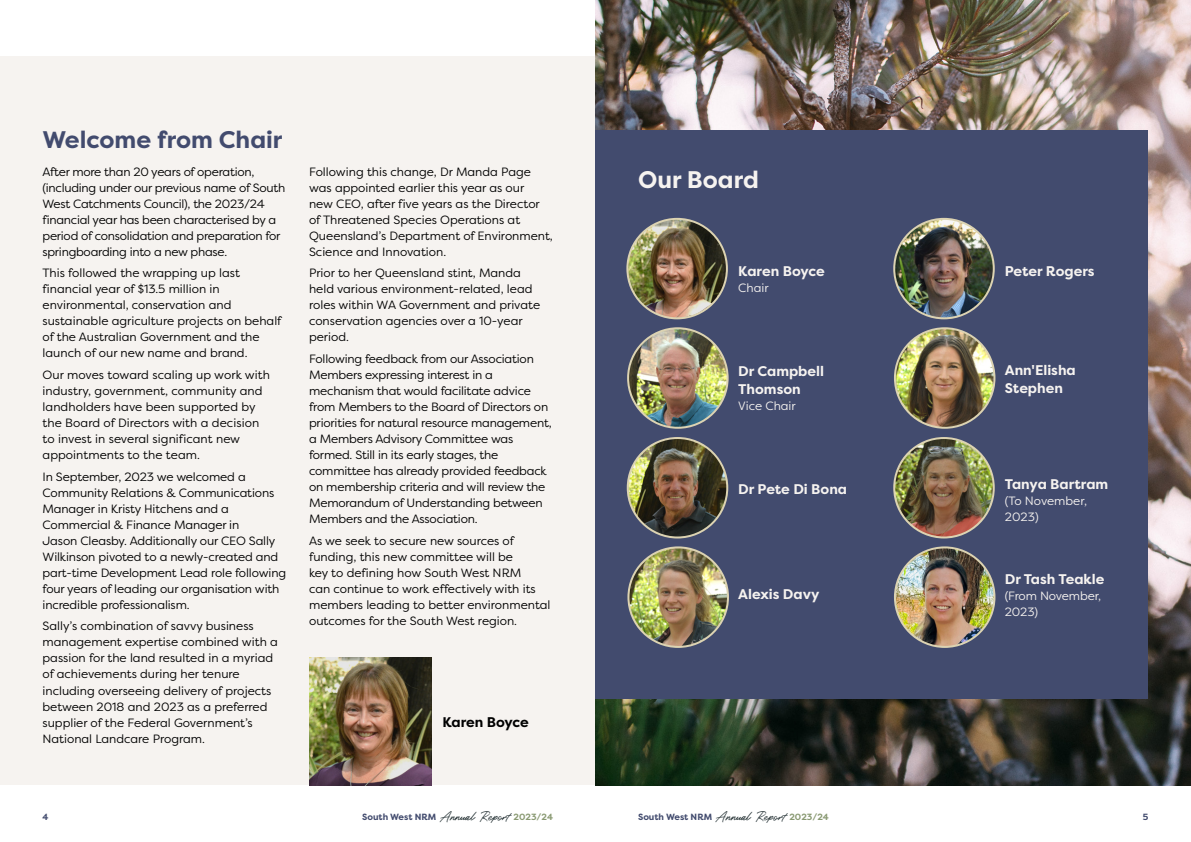
<style>
.page{position:relative;width:1191px;height:842px;background:#fff}
.page>*{position:absolute;margin:0;border:0;box-sizing:border-box;transform-origin:0 0}
.Heading_A{font:700 24px "Filson Pro";color:#424b6e}
.Heading_A-2{font:700 24px "Filson Pro";color:#f6f3f0}
.Heading_B{font:700 14px/18px "Filson Pro";color:#f6f3f0}
.Heading_B-2{font:700 14px "Filson Pro";letter-spacing:-.01em;color:#000}
.t1{font:12px/16px "Filson Pro";letter-spacing:-.01em;color:#000}
.Heading_B-3{font:12px/16px "Filson Pro";letter-spacing:-.01em;color:#f6f3f0}
.t2{font:700 9px "Filson Pro";color:#424b6e}
.s1{font-family:"Roustel";font-weight:400;font-size:12px;color:#222f32}
.s2{color:#8a9a73}
</style>
<div class="page">
<div style="left:0;top:57px;width:595px;height:728px;background:#f6f3f0"></div>
<img style="left:595px;top:0;width:596px;height:785px">
<div style="left:595px;top:130px;width:553px;height:569px;background:#424b6e"></div>
<img style="left:894px;top:219px;width:99px;height:99px;border-radius:50px">
<div style="left:893px;top:218px;width:101px;height:101px;border:2px solid #dcd3b2;border-radius:50%"></div>
<img style="left:894px;top:438px;width:99px;height:99px;border-radius:50px">
<div style="left:893px;top:437px;width:101px;height:101px;border:2px solid #dcd3b2;border-radius:50%"></div>
<img style="left:895px;top:328px;width:99px;height:100px;border-radius:50px">
<div style="left:894px;top:327px;width:101px;height:102px;border:2px solid #dcd3b2;border-radius:50%"></div>
<img style="left:895px;top:547px;width:99px;height:100px;border-radius:50px">
<div style="left:894px;top:546px;width:101px;height:102px;border:2px solid #dcd3b2;border-radius:50%"></div>
<img style="left:627px;top:219px;width:100px;height:99px;border-radius:50px">
<div style="left:626px;top:218px;width:102px;height:101px;border:2px solid #dcd3b2;border-radius:50%"></div>
<img style="left:628px;top:438px;width:99px;height:99px;border-radius:50px">
<div style="left:627px;top:437px;width:101px;height:101px;border:2px solid #dcd3b2;border-radius:50%"></div>
<img style="left:628px;top:328px;width:99px;height:100px;border-radius:50px">
<div style="left:627px;top:327px;width:101px;height:102px;border:2px solid #dcd3b2;border-radius:50%"></div>
<img style="left:628px;top:547px;width:100px;height:100px;border-radius:50px">
<div style="left:627px;top:546px;width:102px;height:102px;border:2px solid #dcd3b2;border-radius:50%"></div>
<img style="left:309px;top:658px;width:122px;height:127px">
<p class="Heading_A" style="left:43px;top:125px;width:241px">Welcome from Chair</p>
<p class="t1" style="left:43px;top:163px;width:244px">After more than 20 years of operation, (including under our previous name of South West Catchments Council), the 2023/24 financial year has been characterised by a period of consolidation and preparation for springboarding into a new phase.</p>
<p class="t1" style="left:43px;top:265px;width:241px">This followed the wrapping up last financial year of $13.5 million in environmental, conservation and sustainable agriculture projects on behalf of the Australian Government and the launch of our new name and brand.</p>
<p class="t1" style="left:43px;top:367px;width:229px">Our moves toward scaling up work with industry, government, community and landholders have been supported by the Board of Directors with a decision to invest in several significant new appointments to the team.</p>
<p class="t1" style="left:43px;top:468px;width:245px">In September, 2023 we welcomed a Community Relations &amp; Communications Manager in Kristy Hitchens and a Commercial &amp; Finance Manager in<br>Jason Cleasby. Additionally our CEO Sally Wilkinson pivoted to a newly-created and part-time Development Lead role following four years of leading our organisation with incredible professionalism.</p>
<p class="t1" style="left:43px;top:618px;width:237px">Sally’s combination of savvy business management expertise combined with a passion for the land resulted in a myriad of achievements during her tenure including overseeing delivery of projects between 2018 and 2023 as a preferred supplier of the Federal Government’s National Landcare Program.</p>
<p class="t1" style="left:309px;top:163px;width:245px">Following this change, Dr Manda Page was appointed earlier this year as our<br>new CEO, after five years as the Director of Threatened Species Operations at Queensland’s Department of Environment, Science and Innovation.</p>
<p class="t1" style="left:309px;top:265px;width:233px">Prior to her Queensland stint, Manda held various environment-related, lead roles within WA Government and private conservation agencies over a 10-year period.</p>
<p class="t1" style="left:309px;top:351px;width:244px">Following feedback from our Association Members expressing interest in a mechanism that would facilitate advice from Members to the Board of Directors on priorities for natural resource management, a Members Advisory Committee was formed. Still in its early stages, the committee has already provided feedback on membership criteria and will review the Memorandum of Understanding between Members and the Association.</p>
<p class="t1" style="left:309px;top:532px;width:243px">As we seek to secure new sources of funding, this new committee will be<br>key to defining how South West NRM<br>can continue to work effectively with its members leading to better environmental outcomes for the South West region.</p>
<p class="Heading_B-2" style="left:442px;top:713px;width:88px">Karen Boyce</p>
<p class="Heading_A-2" style="left:638px;top:165px;width:123px">Our Board</p>
<p class="Heading_B" style="left:738px;top:262px;width:88px">Karen Boyce</p>
<p class="Heading_B-3" style="left:738px;top:279px;width:32px">Chair</p>
<p class="Heading_B" style="left:738px;top:362px;width:87px">Dr Campbell<br>Thomson</p>
<p class="Heading_B-3" style="left:738px;top:397px;width:59px">Vice Chair</p>
<p class="Heading_B" style="left:738px;top:480px;width:110px">Dr Pete Di Bona</p>
<p class="Heading_B" style="left:738px;top:586px;width:83px">Alexis Davy</p>
<p class="Heading_B" style="left:1004px;top:262px;width:91px">Peter Rogers</p>
<p class="Heading_B" style="left:1004px;top:361px;width:73px">Ann'Elisha<br>Stephen</p>
<p class="Heading_B" style="left:1004px;top:476px;width:105px">Tanya Bartram</p>
<p class="Heading_B-3" style="left:1004px;top:493px;width:84px">(To November,<br>2023)</p>
<p class="Heading_B" style="left:1004px;top:570px;width:101px">Dr Tash Teakle</p>
<p class="Heading_B-3" style="left:1004px;top:587px;width:98px">(From November,<br>2023)</p>
<p class="t2" style="left:43px;top:811px;width:7px">4</p>
<p class="t2" style="left:362px;top:811px;width:192px">South West NRM <span class="s1">Annual Report</span> <span class="s2">2023/24</span></p>
<p class="t2" style="left:638px;top:811px;width:192px">South West NRM <span class="s1">Annual Report</span> <span class="s2">2023/24</span></p>
<p class="t2" style="left:1142px;top:811px;width:7px">5</p>
</div>
